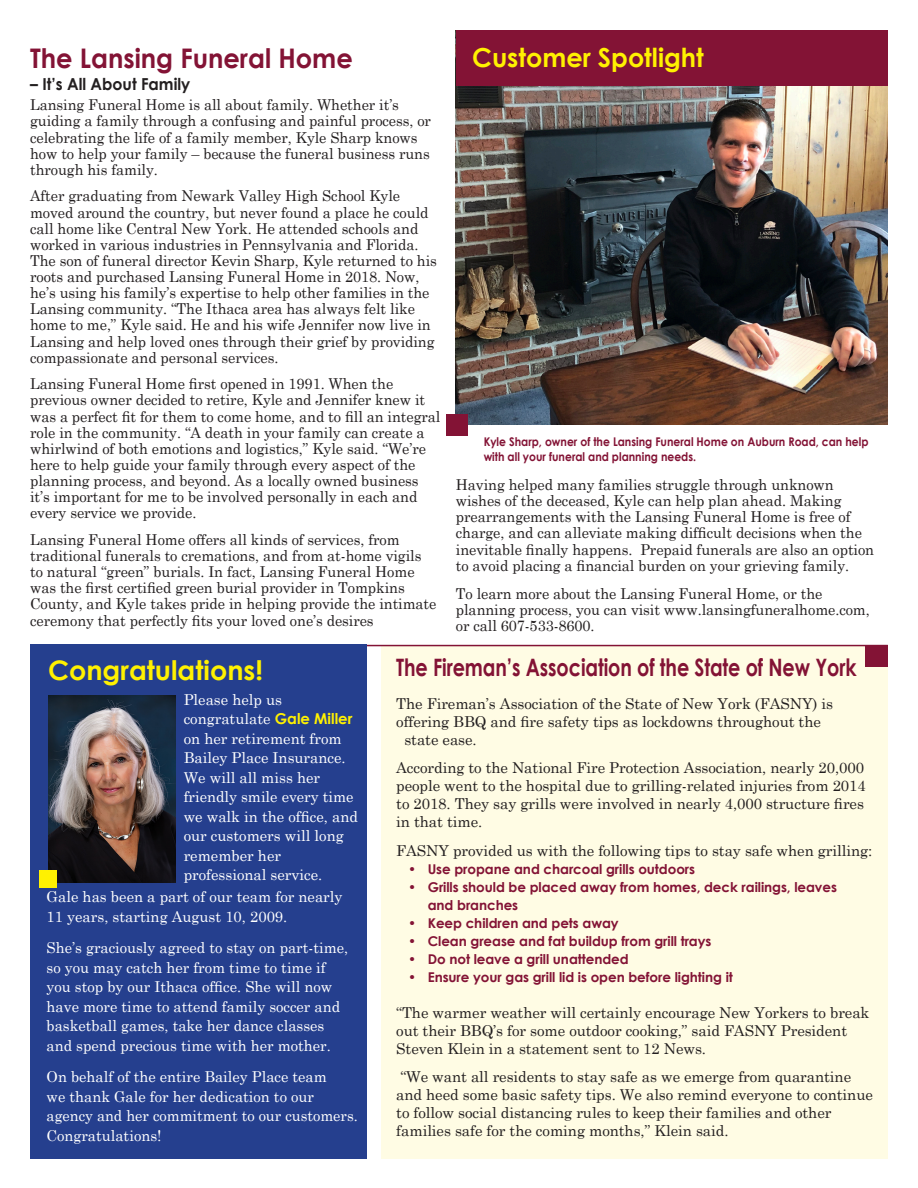
<style>
.page{position:relative;width:918px;height:1188px;background:#fff}
.page>*{position:absolute;margin:0;border:0;box-sizing:border-box;transform-origin:0 0}
.t1{font:700 27px "Century Gothic";color:#831335;scale:.95 1}
.t2{font:700 27px "Century Gothic";color:#fff101}
.t3{font:700 26.25px "Century Gothic";color:#fff101}
.t4{font:700 24px "Century Gothic";letter-spacing:-.005em;color:#831335;scale:.8 1}
.t5{font:700 16.5px "Century Gothic";color:#231f20;scale:.95 1}
.t6{font:15px/16.2px "Century Schoolbook";letter-spacing:-.005em;color:#231f20}
.t7{font:15px/19.5px "Century Schoolbook";color:#fff}
.t8{font:700 13.5px "Century Gothic";letter-spacing:-.005em;color:#831335}
.t9{font:700 12px/15px "Century Gothic";color:#831335;scale:.9 1}
.s1{font-family:"Century Gothic";font-weight:700;color:#fff101}
</style>
<div class="page">
<div style="left:381px;top:646px;width:507px;height:513px;background:#fffce4"></div>
<img style="left:456px;top:86px;width:432px;height:339px">
<div style="left:456px;top:30px;width:432px;height:56px;background:#831335"></div>
<hr style="left:30px;top:645px;width:858px;height:1px;background:#831335">
<div style="left:865px;top:646px;width:23px;height:21px;background:#831335"></div>
<div style="left:30px;top:645px;width:337px;height:514px;background:#253f8e"></div>
<img style="left:48px;top:696px;width:127px;height:186px">
<div style="left:40px;top:871px;width:17px;height:17px;background:#fff101"></div>
<div style="left:446px;top:414px;width:22px;height:22px;background:#831335"></div>
<p class="t1" style="left:30px;top:41px;width:341px">The Lansing Funeral Home</p>
<p class="t3" style="left:472px;top:41px;width:233px">Customer Spotlight</p>
<p class="t5" style="left:30px;top:74px;width:170px">– It’s All About Family</p>
<p class="t6" style="left:30px;top:95px;width:402px">Lansing Funeral Home is all about family. Whether it’s guiding a family through a confusing and painful process, or celebrating the life of a family member, Kyle Sharp knows how to help your family – because the funeral business runs through his family.</p>
<p class="t6" style="left:30px;top:187px;width:408px">After graduating from Newark Valley High School Kyle moved around the country, but never found a place he could call home like Central New York. He attended schools and worked in various industries in Pennsylvania and Florida.<br>The son of funeral director Kevin Sharp, Kyle returned to his roots and purchased Lansing Funeral Home in 2018. Now, he’s using his family’s expertise to help other families in the Lansing community. “The Ithaca area has always felt like home to me,” Kyle said. He and his wife Jennifer now live in Lansing and help loved ones through their grief by providing compassionate and personal services.</p>
<p class="t6" style="left:30px;top:374px;width:365px">Lansing Funeral Home first opened in 1991. When the</p>
<p class="t6" style="left:30px;top:391px;width:412px">previous owner decided to retire, Kyle and Jennifer knew it was a perfect fit for them to come home, and to fill an integral role in the community. “A death in your family can create a whirlwind of both emotions and logistics,” Kyle said. “We’re here to help guide your family through every aspect of the planning process, and beyond. As a locally owned business it’s important for me to be involved personally in each and every service we provide.</p>
<p class="t6" style="left:30px;top:530px;width:371px">Lansing Funeral Home offers all kinds of services, from</p>
<p class="t6" style="left:30px;top:546px;width:393px">traditional funerals to cremations, and from at-home vigils</p>
<p class="t6" style="left:30px;top:562px;width:408px">to natural “green” burials. In fact, Lansing Funeral Home was the first certified green burial provider in Tompkins County, and Kyle takes pride in helping provide the intimate ceremony that perfectly fits your loved one’s desires</p>
<p class="t9" style="left:484px;top:434px;width:429px">Kyle Sharp, owner of the Lansing Funeral Home on Auburn Road, can help with all your funeral and planning needs.</p>
<p class="t6" style="left:456px;top:475px;width:379px">Having helped many families struggle through unknown</p>
<p class="t6" style="left:456px;top:491px;width:387px">wishes of the deceased, Kyle can help plan ahead. Making</p>
<p class="t6" style="left:456px;top:508px;width:420px">prearrangements with the Lansing Funeral Home is free of charge, and can alleviate making difficult decisions when the inevitable finally happens. Prepaid funerals are also an option to avoid placing a financial burden on your grieving family.</p>
<p class="t6" style="left:456px;top:584px;width:368px">To learn more about the Lansing Funeral Home, or the</p>
<p class="t6" style="left:456px;top:600px;width:415px">planning process, you can visit www.lansingfuneralhome.com,</p>
<p class="t6" style="left:456px;top:616px;width:140px">or call 607-533-8600.</p>
<p class="t2" style="left:48px;top:654px;width:216px">Congratulations!</p>
<p class="t7" style="left:184px;top:688px;width:100px">Please help us</p>
<p class="t7" style="left:184px;top:708px;width:170px">congratulate <span class="s1">Gale Miller </span>on her retirement from<br>Bailey Place Insurance.</p>
<p class="t7" style="left:184px;top:766px;width:176px">We will all miss her friendly smile every time we walk in the office, and our customers will long remember her</p>
<p class="t7" style="left:184px;top:864px;width:140px">professional service.</p>
<p class="t7" style="left:47px;top:886px;width:297px">Gale has been a part of our team for nearly</p>
<p class="t7" style="left:47px;top:905px;width:242px">11 years, starting August 10, 2009.</p>
<p class="t7" style="left:47px;top:937px;width:303px">She’s graciously agreed to stay on part-time, so you may catch her from time to time if</p>
<p class="t7" style="left:47px;top:976px;width:295px">you stop by our Ithaca office. She will now have more time to attend family soccer and basketball games, take her dance classes</p>
<p class="t7" style="left:47px;top:1034px;width:286px">and spend precious time with her mother.</p>
<p class="t7" style="left:47px;top:1066px;width:282px">On behalf of the entire Bailey Place team</p>
<p class="t7" style="left:47px;top:1085px;width:269px">we thank Gale for her dedication to our</p>
<p class="t7" style="left:47px;top:1105px;width:313px">agency and her commitment to our customers.<br>Congratulations!</p>
<p class="t4" style="left:396px;top:652px;width:577px">The Fireman’s Association of the State of New York</p>
<p class="t6" style="left:396px;top:694px;width:438px">The Fireman’s Association of the State of New York (FASNY) is</p>
<p class="t6" style="left:396px;top:712px;width:426px">offering BBQ and fire safety tips as lockdowns throughout the</p>
<p class="t6" style="left:404px;top:730px;width:74px">state ease.</p>
<p class="t6" style="left:396px;top:758px;width:471px;line-height:18px">According to the National Fire Protection Association, nearly 20,000 people went to the hospital due to grilling-related injuries from 2014 to 2018. They say grills were involved in nearly 4,000 structure fires in that time.</p>
<p class="t6" style="left:396px;top:841px;width:478px">FASNY provided us with the following tips to stay safe when grilling:</p>
<p class="t8" style="left:408px;top:860px;width:288px">• Use propane and charcoal grills outdoors</p>
<p class="t8" style="left:408px;top:878px;width:430px">• Grills should be placed away from homes, deck railings, leaves</p>
<p class="t8" style="left:428px;top:896px;width:92px">and branches</p>
<p class="t8" style="left:408px;top:914px;width:212px">• Keep children and pets away</p>
<p class="t8" style="left:408px;top:932px;width:305px">• Clean grease and fat buildup from grill trays</p>
<p class="t8" style="left:408px;top:950px;width:222px">• Do not leave a grill unattended</p>
<p class="t8" style="left:408px;top:968px;width:326px">• Ensure your gas grill lid is open before lighting it</p>
<p class="t6" style="left:396px;top:1002px;width:475px;line-height:18px">“The warmer weather will certainly encourage New Yorkers to break out their BBQ’s for some outdoor cooking,” said FASNY President<br>Steven Klein in a statement sent to 12 News.</p>
<p class="t6" style="left:396px;top:1067px;width:478px;line-height:18px">“We want all residents to stay safe as we emerge from quarantine and heed some basic safety tips. We also remind everyone to continue to follow social distancing rules to keep their families and other</p>
<p class="t6" style="left:396px;top:1122px;width:334px">families safe for the coming months,” Klein said.</p>
</div>
